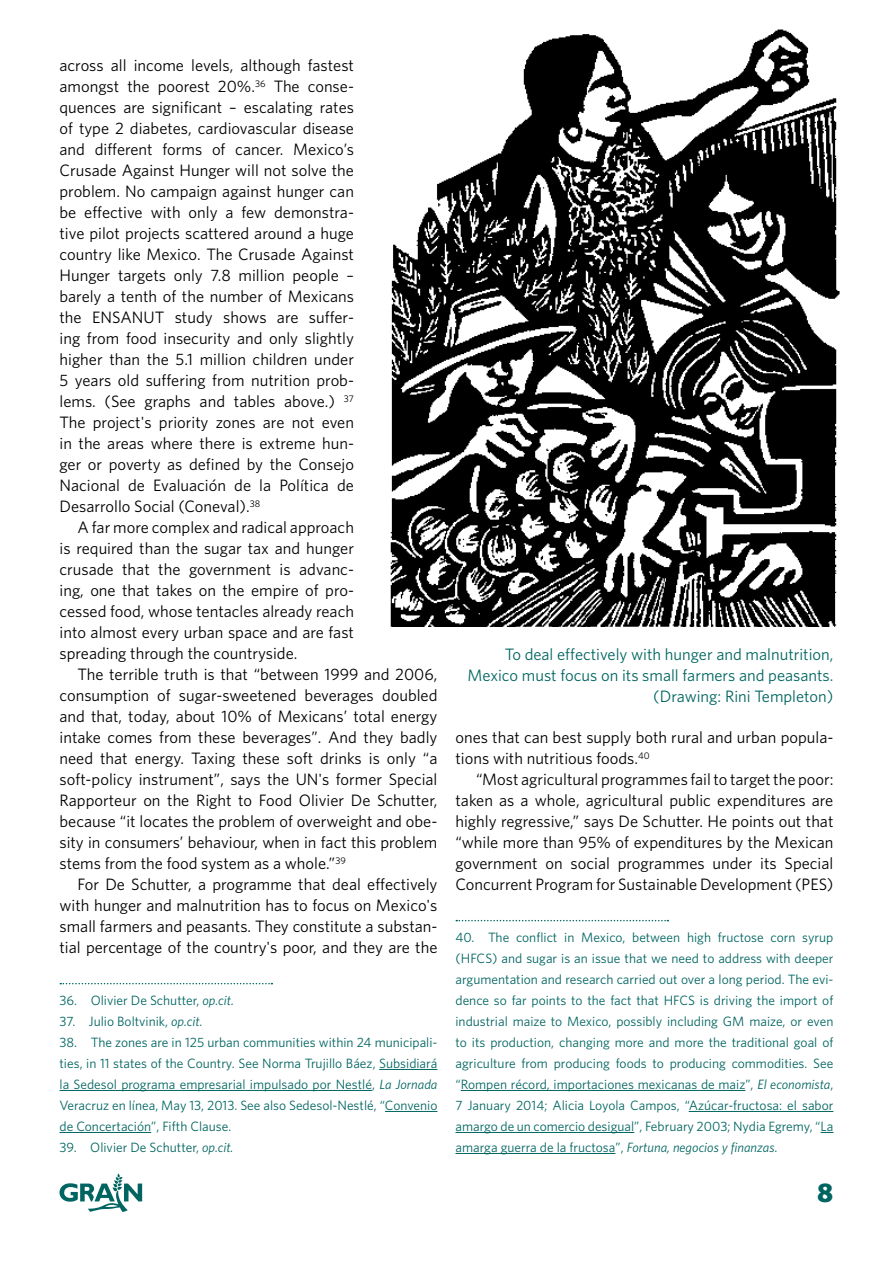
<style>
.page{position:relative;width:893px;height:1263px;background:#fff}
.page>*{position:absolute;margin:0;border:0;box-sizing:border-box;transform-origin:0 0}
.t1{font:900 27px "Whitney";color:#006561}
.Footnote{font:16.5px/21px "Whitney";color:#000;text-align:justify}
.Photo_caption{font:16.5px/21px "Whitney";color:#006561;text-align:right}
.Footnote-2{font:13.5px/21px "Whitney";color:#006561;text-align:justify}
.s1{font-style:italic}
</style>
<div class="page">
<svg style="left:60px;top:1173px;width:82px;height:39px"></svg>
<svg style="left:60px;top:983px;width:212px;height:1px"></svg>
<hr style="left:379px;top:1069px;width:58px;height:1px;background:#006561">
<hr style="left:60px;top:1090px;width:312px;height:1px;background:#006561">
<hr style="left:385px;top:1111px;width:52px;height:1px;background:#006561">
<hr style="left:60px;top:1132px;width:91px;height:1px;background:#006561">
<img style="left:390px;top:29px;width:450px;height:598px">
<svg style="left:456px;top:920px;width:212px;height:1px"></svg>
<hr style="left:461px;top:1090px;width:284px;height:1px;background:#006561">
<hr style="left:689px;top:1111px;width:144px;height:1px;background:#006561">
<hr style="left:455px;top:1132px;width:179px;height:1px;background:#006561">
<svg style="left:820px;top:1132px;width:13px;height:1px"></svg>
<hr style="left:455px;top:1153px;width:160px;height:1px;background:#006561">
<p class="Footnote" style="left:60px;top:55px;width:296px">across all income levels, although fastest amongst the poorest 20%.<sup>36</sup> The conse&shy;quences are significant – escalating rates of type 2 diabetes, cardiovascular disease and different forms of cancer. Mexico’s Crusade Against Hunger will not solve the problem. No campaign against hunger can be effective with only a few demonstra&shy;tive pilot projects scattered around a huge country like Mexico. The Crusade Against Hunger targets only 7.8 million people – barely a tenth of the number of Mexicans the ENSANUT study shows are suffer&shy;ing from food insecurity and only slightly higher than the 5.1 million children under 5 years old suffering from nutrition prob&shy;lems. (See graphs and tables above.) <sup>37<br></sup>The project's priority zones are not even in the areas where there is extreme hun&shy;ger or poverty as defined by the Consejo Nacional de Evaluación de la Política de Desarrollo Social (Coneval).<sup>38</sup></p>
<p class="Footnote" style="left:60px;top:517px;width:296px;text-indent:18px">A far more complex and radical approach is required than the sugar tax and hunger crusade that the government is advanc&shy;ing, one that takes on the empire of pro&shy;cessed food, whose tentacles already reach into almost every urban space and are fast spreading through the countryside.</p>
<p class="Footnote" style="left:60px;top:664px;width:379px;text-indent:18px">The terrible truth is that “between 1999 and 2006, consumption of sugar-sweetened beverages doubled and that, today, about 10% of Mexicans’ total energy intake comes from these beverages”. And they badly need that energy. Taxing these soft drinks is only “a soft-policy instrument”, says the UN's former Special Rapporteur on the Right to Food Olivier De Schutter, because “it locates the problem of overweight and obe&shy;sity in consumers’ behaviour, when in fact this problem stems from the food system as a whole.”<sup>39</sup></p>
<p class="Footnote" style="left:60px;top:874px;width:379px;text-indent:18px">For De Schutter, a programme that deal effectively with hunger and malnutrition has to focus on Mexico's small farmers and peasants. They constitute a substan&shy;tial percentage of the country's poor, and they are the</p>
<p class="Footnote-2" style="left:60px;top:989px;width:176px">36. Olivier De Schutter, <span class="s1">op.cit.</span></p>
<p class="Footnote-2" style="left:60px;top:1010px;width:145px">37. Julio Boltvinik, <span class="s1">op.cit.</span></p>
<p class="Footnote-2" style="left:60px;top:1031px;width:379px">38. The zones are in 125 urban communities within 24 municipali&shy;ties, in 11 states of the Country. See Norma Trujillo Báez, Subsidiará la Sedesol programa empresarial impulsado por Nestlé, <span class="s1">La Jornada </span>Veracruz en línea, May 13, 2013. See also Sedesol-Nestlé, “Convenio de Concertación”, Fifth Clause.</p>
<p class="Footnote-2" style="left:60px;top:1136px;width:175px">39. Olivier De Schutter, <span class="s1">op.cit.</span></p>
<p class="Photo_caption" style="left:467px;top:643px;width:368px">To deal effectively with hunger and malnutrition,<br>Mexico must focus on its small farmers and peasants. (Drawing: Rini Templeton)</p>
<p class="Footnote" style="left:455px;top:727px;width:379px">ones that can best supply both rural and urban popula&shy;tions with nutritious foods.<sup>40</sup></p>
<p class="Footnote" style="left:455px;top:769px;width:379px;text-indent:21px">“Most agricultural programmes fail to target the poor: taken as a whole, agricultural public expenditures are highly regressive,” says De Schutter. He points out that “while more than 95% of expenditures by the Mexican government on social programmes under its Special Concurrent Program for Sustainable Development (PES)</p>
<p class="Footnote-2" style="left:455px;top:926px;width:379px">40. The conflict in Mexico, between high fructose corn syrup (HFCS) and sugar is an issue that we need to address with deeper argumentation and research carried out over a long period. The evi&shy;dence so far points to the fact that HFCS is driving the import of industrial maize to Mexico, possibly including GM maize, or even to its production, changing more and more the traditional goal of agriculture from producing foods to producing commodities. See “Rompen récord, importaciones mexicanas de maiz”, <span class="s1">El economista</span>, 7 January 2014; Alicia Loyola Campos, “Azúcar-fructosa: el sabor amargo de un comercio desigual”, February 2003; Nydia Egremy, “La amarga guerra de la fructosa”, <span class="s1">Fortuna, negocios y finanzas</span>.</p>
<h1 class="t1" style="left:817px;top:1176px;width:18px">8</h1>
</div>
